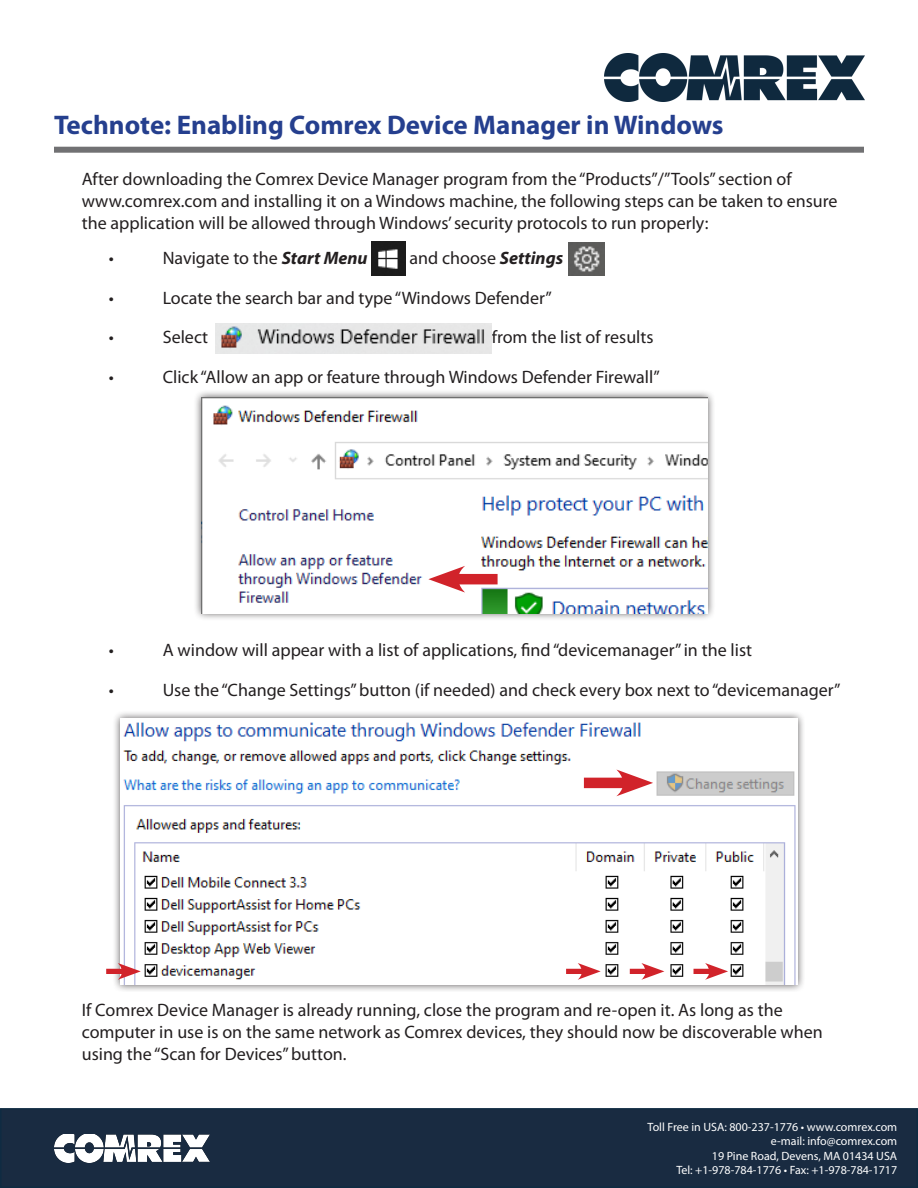
<style>
.page{position:relative;width:918px;height:1188px;background:#fff}
.page>*{position:absolute;margin:0;border:0;box-sizing:border-box;transform-origin:0 0}
.t1{font:700 27px "Myriad Pro";color:#253f8e}
.t2{font:18px/21.6px "Myriad Pro";color:#231f20}
.t3{font:12px "Myriad Pro";color:#fff}
.s1{font-weight:700;font-style:italic}
</style>
<div class="page">
<div style="left:1px;top:1109px;width:916px;height:78px;background:#192b41"></div>
<div style="left:0;top:1108px;width:918px;height:80px;border:2px solid #0f2b42"></div>
<img style="left:605px;top:54px;width:259px;height:48px">
<div style="left:54px;top:147px;width:810px;height:6px;background:#717173"></div>
<img style="left:54px;top:1134px;width:156px;height:29px">
<img style="left:372px;top:241px;width:34px;height:34px">
<img style="left:215px;top:323px;width:277px;height:31px">
<div style="left:193px;top:389px;width:523px;height:233px;background:#231f20;opacity:.75"></div>
<img style="left:202px;top:398px;width:506px;height:215px">
<div style="left:112px;top:710px;width:694px;height:282px;background:#231f20;opacity:.75"></div>
<img style="left:121px;top:719px;width:676px;height:265px">
<img style="left:569px;top:243px;width:36px;height:33px">
<div style="left:450px;top:574px;width:48px;height:10px;background:#d1232a"></div>
<svg style="left:428px;top:566px;width:37px;height:27px"></svg>
<div style="left:566px;top:969px;width:21px;height:5px;background:#d1232a"></div>
<svg style="left:578px;top:963px;width:23px;height:17px"></svg>
<div style="left:630px;top:969px;width:21px;height:5px;background:#d1232a"></div>
<svg style="left:641px;top:963px;width:23px;height:17px"></svg>
<div style="left:694px;top:969px;width:20px;height:5px;background:#d1232a"></div>
<svg style="left:705px;top:963px;width:23px;height:17px"></svg>
<div style="left:106px;top:969px;width:21px;height:5px;background:#d1232a"></div>
<svg style="left:118px;top:963px;width:23px;height:17px"></svg>
<div style="left:584px;top:778px;width:48px;height:10px;background:#d1232a"></div>
<svg style="left:616px;top:770px;width:37px;height:26px"></svg>
<p class="t1" style="left:54px;top:108px;width:671px">Technote: Enabling Comrex Device Manager in Windows</p>
<p class="t2" style="left:82px;top:168px;width:757px">After downloading the Comrex Device Manager program from the “Products”/”Tools” section of www.comrex.com and installing it on a Windows machine, the following steps can be taken to ensure the application will be allowed through Windows’ security protocols to run properly:</p>
<p class="t2" style="left:109px;top:247px;width:7px">•</p>
<p class="t2" style="left:163px;top:247px;width:206px">Navigate to the <span class="s1">Start Menu</span></p>
<p class="t2" style="left:410px;top:247px;width:155px">and choose <span class="s1">Settings</span></p>
<p class="t2" style="left:109px;top:286px;width:7px">•</p>
<p class="t2" style="left:163px;top:286px;width:391px">Locate the search bar and type “Windows Defender”</p>
<p class="t2" style="left:109px;top:326px;width:7px">•</p>
<p class="t2" style="left:163px;top:326px;width:47px">Select</p>
<p class="t2" style="left:492px;top:326px;width:163px">from the list of results</p>
<p class="t2" style="left:109px;top:366px;width:7px">•</p>
<p class="t2" style="left:163px;top:366px;width:499px">Click “Allow an app or feature through Windows Defender Firewall”</p>
<p class="t2" style="left:109px;top:639px;width:7px">•</p>
<p class="t2" style="left:163px;top:639px;width:591px">A window will appear with a list of applications, find “devicemanager” in the list</p>
<p class="t2" style="left:109px;top:679px;width:7px">•</p>
<p class="t2" style="left:163px;top:679px;width:679px">Use the “Change Settings” button (if needed) and check every box next to “devicemanager”</p>
<p class="t2" style="left:82px;top:999px;width:743px">If Comrex Device Manager is already running, close the program and re-open it. As long as the computer in use is on the same network as Comrex devices, they should now be discoverable when using the “Scan for Devices” button.</p>
<p class="t3" style="left:648px;top:1120px;width:251px">Toll Free in USA: 800-237-1776 • www.comrex.com</p>
<p class="t3" style="left:771px;top:1134px;width:128px">e-mail: info@comrex.com</p>
<p class="t3" style="left:712px;top:1148px;width:187px">19 Pine Road, Devens, MA 01434 USA</p>
<p class="t3" style="left:676px;top:1163px;width:222px">Tel: +1-978-784-1776 • Fax: +1-978-784-1717</p>
</div>
